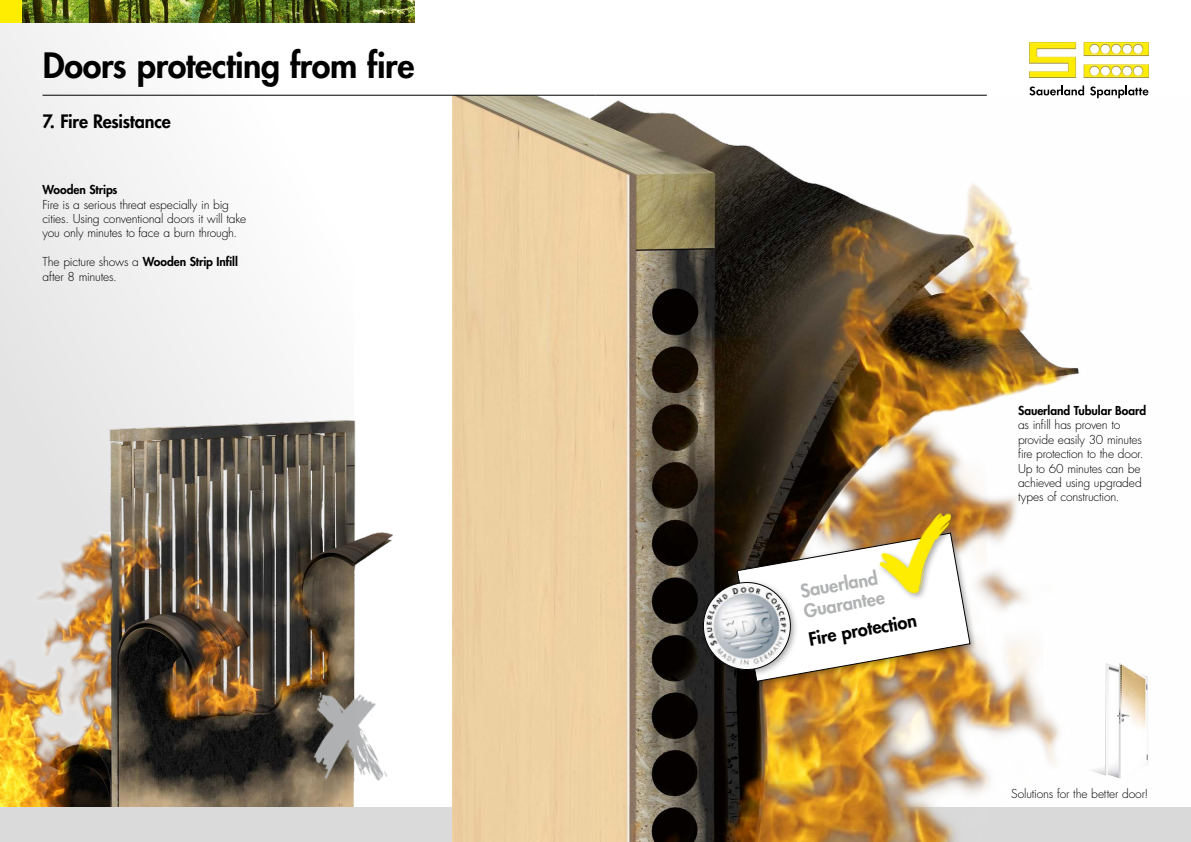
<style>
.page{position:relative;width:1191px;height:842px;background:#fff}
.page>*{position:absolute;margin:0;border:0;box-sizing:border-box;transform-origin:0 0}
.t1{font:800 34px "Futura LT Pro";letter-spacing:-.01em;color:#000}
.t2{font:800 18px "Futura LT Pro";letter-spacing:-.015em;color:#000}
.t3{font:800 18px/20px "Futura LT Pro";color:#b1b2b3}
.t4{font:300 12px/14.4px "Futura LT Pro";letter-spacing:-.015em;color:#000}
.t5{font:800 12px "Futura LT Pro";letter-spacing:-.005em;color:#000}
.s1{font-weight:800}
</style>
<div class="page">
<div style="left:0;top:18px;width:354px;height:824px;background:linear-gradient(to right,#e9e9e9,#fff)"></div>
<img style="left:0;top:401px;width:399px;height:407px">
<div style="left:0;top:808px;width:612px;height:34px;background:#dadada"></div>
<img style="left:303px;top:679px;width:92px;height:114px">
<img style="left:299px;top:684px;width:88px;height:101px">
<img style="left:453px;top:95px;width:738px;height:747px">
<div style="left:733px;top:529px;width:244px;height:160px;background:#000;opacity:.35"></div>
<svg style="left:700px;top:533px;width:270px;height:149px"></svg>
<div style="left:876px;top:510px;width:83px;height:91px;background:#fff"></div>
<img style="left:872px;top:509px;width:90px;height:90px">
<div style="left:0;top:0;width:23px;height:23px;background:#ffed00"></div>
<img style="left:1088px;top:663px;width:60px;height:116px">
<svg style="left:1029px;top:86px;width:55px;height:9px"></svg>
<svg style="left:1090px;top:86px;width:58px;height:12px"></svg>
<img style="left:1029px;top:43px;width:119px;height:35px">
<hr style="left:43px;top:95px;width:552px;height:1px;background:#000">
<hr style="left:595px;top:95px;width:391px;height:1px;background:#000">
<img style="left:23px;top:0;width:391px;height:23px">
<h1 class="t1" style="left:43px;top:40px;width:373px">Doors protecting from fire</h1>
<h2 class="t2" style="left:43px;top:108px;width:130px">7. Fire Resistance</h2>
<p class="t5" style="left:43px;top:181px;width:77px">Wooden Strips</p>
<p class="t4" style="left:43px;top:197px;width:205px">Fire is a serious threat especially in big cities. Using conventional doors it will take you only minutes to face a burn through.</p>
<p class="t4" style="left:43px;top:255px;width:197px">The picture shows a <span class="s1">Wooden Strip Infill </span>after 8 minutes.</p>
<h2 class="t3" style="left:798px;top:581px;width:83px;rotate:-10deg">Sauerland<br>Guarantee</h2>
<h2 class="t2" style="left:806px;top:626px;width:111px;rotate:-10deg">Fire protection</h2>
<p class="t5" style="left:1018px;top:401px;width:130px">Sauerland Tubular Board</p>
<p class="t4" style="left:1018px;top:418px;width:127px">as infill has proven to provide easily 30 minutes fire protection to the door.<br>Up to 60 minutes can be achieved using upgraded types of construction.</p>
<p class="t4" style="left:1011px;top:786px;width:139px">Solutions for the better door!</p>
</div>
